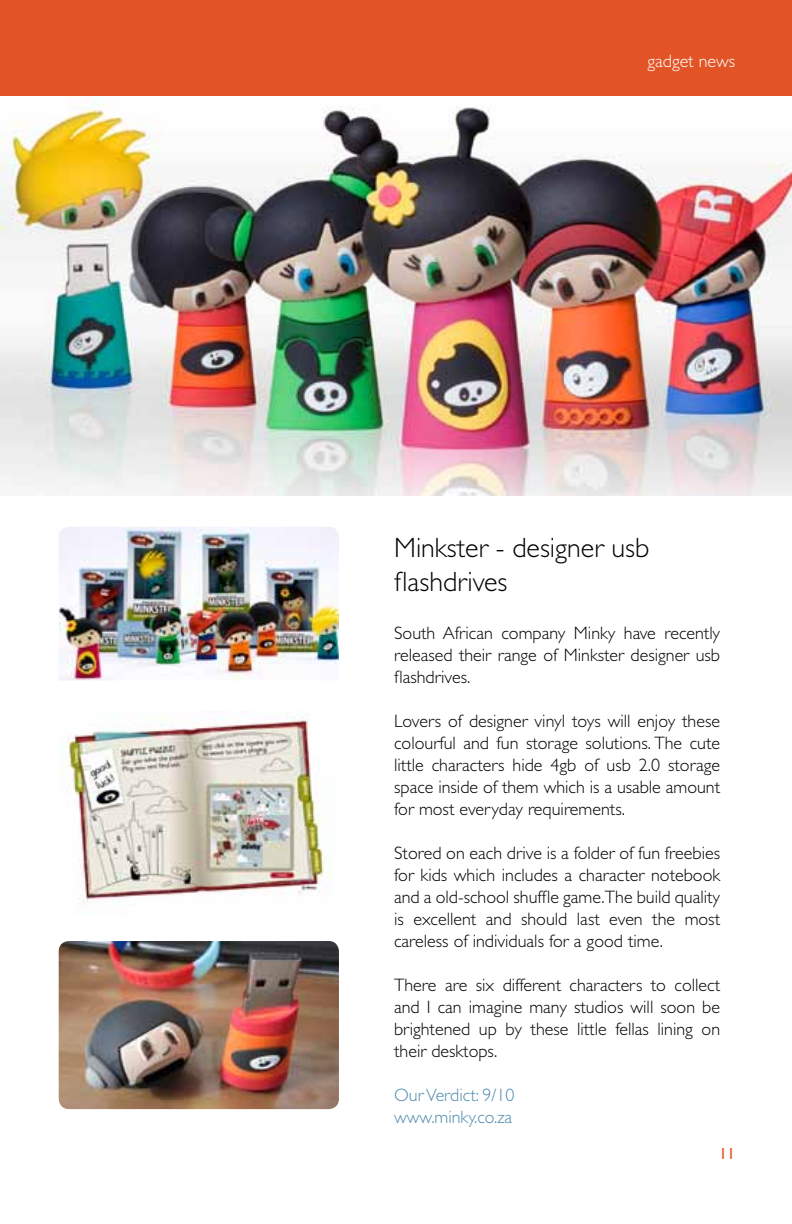
<style>
.page{position:relative;width:792px;height:1224px;background:#fff}
.page>*{position:absolute;margin:0;border:0;box-sizing:border-box;transform-origin:0 0}
.t1{font:300 28px/33.6px "Gill Sans";color:#000}
.t2{font:300 18px/22px "Gill Sans";color:#000;text-align:justify}
.t3{font:300 18px/22px "Gill Sans";color:#508bad}
.t4{font:300 18px "Gill Sans";color:#fff}
.t5{font:16px "Gill Sans";color:#e25426}
</style>
<div class="page">
<img style="left:0;top:95px;width:792px;height:401px">
<div style="left:0;top:0;width:792px;height:95px;background:#e25426"></div>
<img style="left:60px;top:942px;width:278px;height:166px">
<div style="left:57px;top:939px;width:284px;height:172px;border:2px solid #fff;border-radius:11px"></div>
<img style="left:60px;top:528px;width:278px;height:153px">
<div style="left:57px;top:525px;width:284px;height:172px;border:2px solid #fff;border-radius:11px"></div>
<img style="left:67px;top:711px;width:265px;height:193px">
<div style="left:57px;top:700px;width:284px;height:219px;border:2px solid #fff;border-radius:11px"></div>
<p class="t4" style="left:647px;top:51px;width:89px">gadget news</p>
<h1 class="t1" style="left:394px;top:531px;width:257px">Minkster - designer usb flashdrives</h1>
<p class="t2" style="left:394px;top:622px;width:327px">South African company Minky have recently released their range of Minkster designer usb flashdrives.</p>
<p class="t2" style="left:394px;top:710px;width:328px">Lovers of designer vinyl toys will enjoy these colourful and fun storage solutions. The cute little characters hide 4gb of usb 2.0 storage space inside of them which is a usable amount for most everyday requirements.</p>
<p class="t2" style="left:394px;top:842px;width:328px">Stored on each drive is a folder of fun freebies for kids which includes a character notebook and a old-school shuffle game.The build quality is excellent and should last even the most careless of individuals for a good time.</p>
<p class="t2" style="left:394px;top:974px;width:328px">There are six different characters to collect and I can imagine many studios will soon be brightened up by these little fellas lining on their desktops.</p>
<p class="t3" style="left:394px;top:1084px;width:122px">Our Verdict: 9/10 www.minky.co.za</p>
<p class="t5" style="left:719px;top:1144px;width:17px">11</p>
</div>
